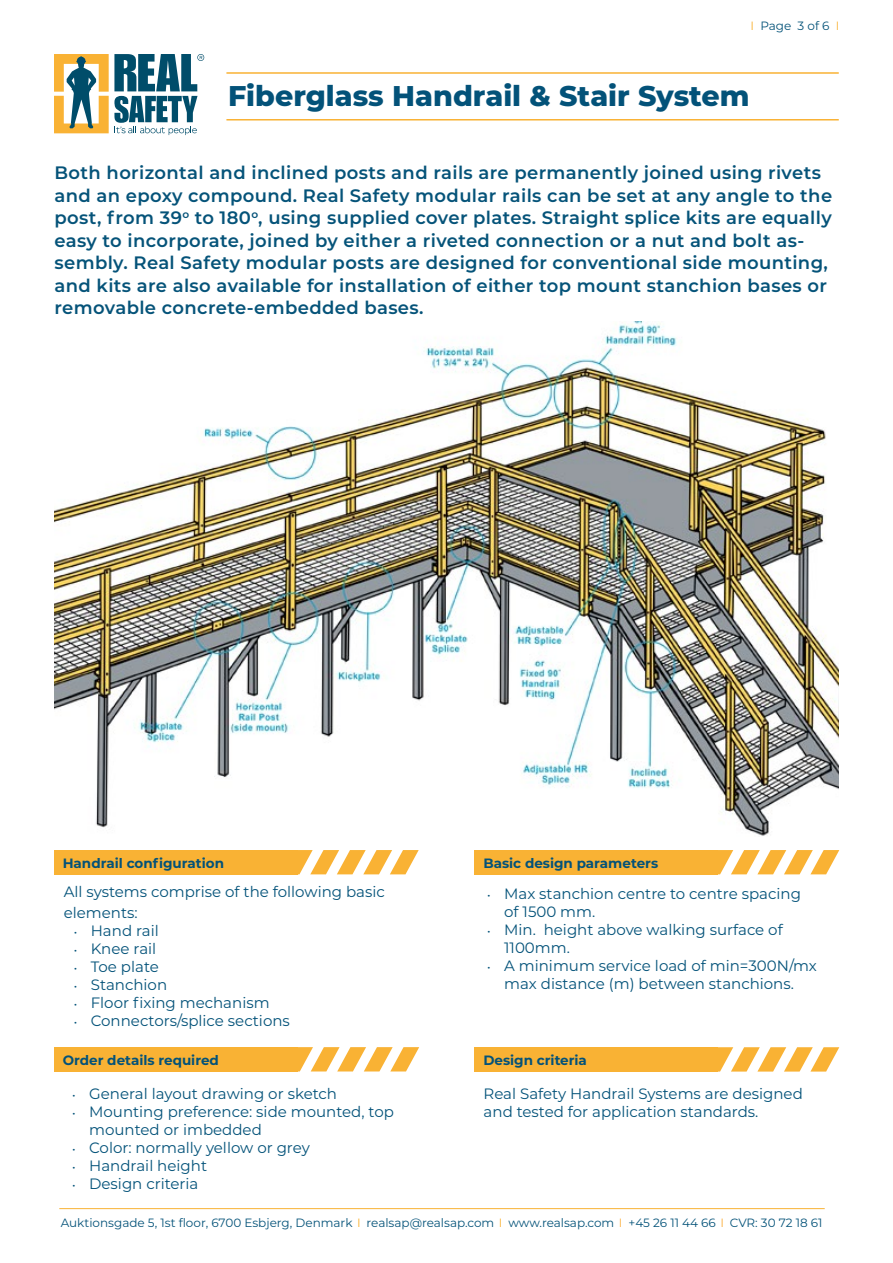
<style>
.page{position:relative;width:893px;height:1263px;background:#fff}
.page>*{position:absolute;margin:0;border:0;box-sizing:border-box;transform-origin:0 0}
.t1{font:800 28.5px "Montserrat";color:#035279}
.t2{font:600 18px/22.5px "Montserrat";letter-spacing:.02em;color:#055379}
.t3{font:15px/18px "Montserrat";color:#035279}
.t4{font:700 13.5px "Montserrat";color:#035279}
.t5{font:12px "Montserrat";color:#055379}
.s1{color:#f9b236}
.s2{color:#fff}
.s3{font-size:12px}
.s4{color:#f9b234}
.s5{color:#fbb040}
</style>
<div class="page">
<img style="left:54px;top:321px;width:785px;height:515px">
<svg style="left:298px;top:850px;width:121px;height:24px"></svg>
<div style="left:54px;top:850px;width:244px;height:24px;background:#f9b234"></div>
<svg style="left:298px;top:1047px;width:121px;height:24px"></svg>
<div style="left:54px;top:1047px;width:244px;height:24px;background:#f9b234"></div>
<svg style="left:718px;top:850px;width:121px;height:24px"></svg>
<div style="left:475px;top:850px;width:243px;height:24px;background:#f9b234"></div>
<svg style="left:718px;top:1047px;width:121px;height:24px"></svg>
<div style="left:475px;top:1047px;width:243px;height:24px;background:#f9b234"></div>
<hr style="left:59px;top:1208px;width:766px;height:1px;background:#f9b234">
<svg style="left:54px;top:54px;width:150px;height:81px"></svg>
<hr style="left:226px;top:119px;width:613px;height:2px;background:#f9b234">
<hr style="left:226px;top:72px;width:613px;height:2px;background:#f9b234">
<p class="t5" style="left:750px;top:18px;width:91px"><span class="s1">I</span> Page 3 of 6 <span class="s1">I</span></p>
<h1 class="t1" style="left:228px;top:75px;width:553px">Fiberglass Handrail &amp; Stair System<span class="s2">m</span></h1>
<p class="t2" style="left:55px;top:161px;width:779px">Both horizontal and inclined posts and rails are permanently joined using rivets and an epoxy compound. Real Safety modular rails can be set at any angle to the post, from 39<sup>o</sup> to 180<sup>o</sup>, using supplied cover plates. Straight splice kits are equally easy to incorporate, joined by either a riveted connection or a nut and bolt as&shy;sembly. Real Safety modular posts are designed for conventional side mounting, and kits are also available for installation of either top mount stanchion bases or removable concrete-embedded bases.</p>
<p class="t4" style="left:63px;top:853px;width:163px">Handrail configuration</p>
<p class="t3" style="left:64px;top:881px;width:323px;line-height:21px">All systems comprise of the following basic elements:</p>
<p class="t3" style="left:74px;top:921px;width:87px"><span class="s3">•</span> Hand rail</p>
<p class="t3" style="left:74px;top:939px;width:84px"><span class="s3">•</span> Knee rail</p>
<p class="t3" style="left:74px;top:957px;width:87px"><span class="s3">•</span> Toe plate</p>
<p class="t3" style="left:74px;top:975px;width:95px"><span class="s3">•</span> Stanchion</p>
<p class="t3" style="left:74px;top:993px;width:197px"><span class="s3">•</span> Floor fixing mechanism</p>
<p class="t3" style="left:74px;top:1011px;width:218px"><span class="s3">•</span> Connectors/splice sections</p>
<p class="t4" style="left:63px;top:1050px;width:158px">Order details required</p>
<p class="t3" style="left:72px;top:1084px;width:266px"><span class="s3">•</span> General layout drawing or sketch</p>
<p class="t3" style="left:89px;top:1102px;width:306px;text-indent:-17px"><span class="s3">•</span> Mounting preference: side mounted, top mounted or imbedded</p>
<p class="t3" style="left:72px;top:1138px;width:239px"><span class="s3">•</span> Color: normally yellow or grey</p>
<p class="t3" style="left:72px;top:1156px;width:136px"><span class="s3">•</span> Handrail height</p>
<p class="t3" style="left:72px;top:1174px;width:128px"><span class="s3">•</span> Design criteria</p>
<p class="t4" style="left:483px;top:853px;width:176px">Basic design parameters</p>
<p class="t3" style="left:504px;top:884px;width:298px;text-indent:-17px"><span class="s3">•</span> Max stanchion centre to centre spacing of 1500 mm.</p>
<p class="t3" style="left:504px;top:920px;width:280px;text-indent:-17px"><span class="s3">•</span> Min. height above walking surface of<br>1100mm.</p>
<p class="t3" style="left:487px;top:956px;width:331px;text-align:center"><span class="s3">•</span> A minimum service load of min=300N/mx max distance (m) between stanchions.</p>
<p class="t4" style="left:483px;top:1050px;width:105px">Design criteria</p>
<p class="t3" style="left:484px;top:1084px;width:321px">Real Safety Handrail Systems are designed and tested for application standards.</p>
<p class="t5" style="left:61px;top:1215px;width:763px">Auktionsgade 5, 1st floor, 6700 Esbjerg, Denmark <span class="s4">I</span> realsap@realsap.com <span class="s4">I</span> www.realsap.com <span class="s5">I</span> +45 26 11 44 66 <span class="s5">I</span> CVR: 30 72 18 61</p>
</div>
